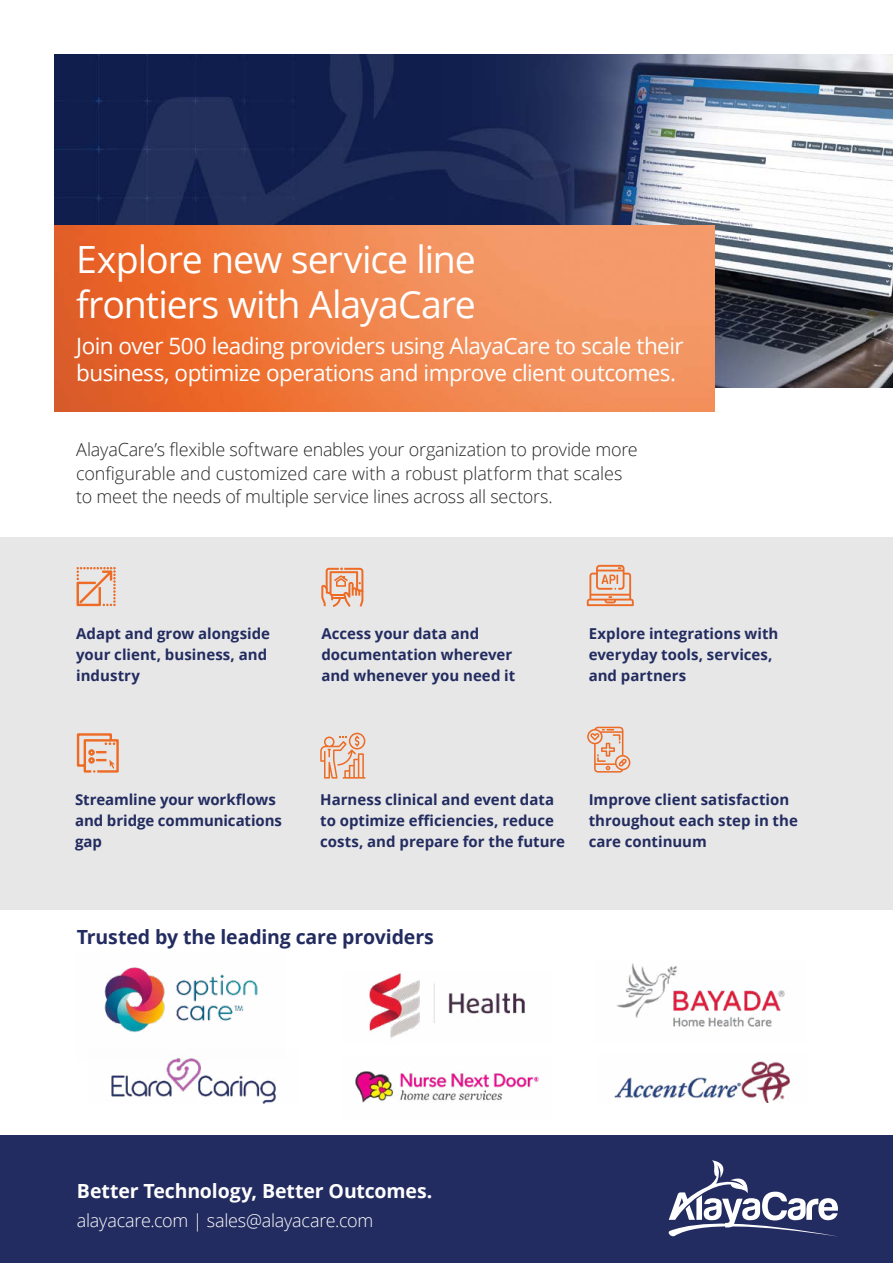
<style>
.page{position:relative;width:893px;height:1263px;background:#fff}
.page>*{position:absolute;margin:0;border:0;box-sizing:border-box;transform-origin:0 0}
.t1{font:37.5px/45px "Open Sans";letter-spacing:-.025em;color:#fff}
.t2{font:22.5px/27px "Open Sans";letter-spacing:-.025em;color:#fff}
.t3{font:700 19.5px "Open Sans";letter-spacing:-.005em;color:#fff}
.t4{font:700 19.5px "Open Sans";letter-spacing:-.005em;color:#232c60}
.t5{font:300 18px/24px "Open Sans";letter-spacing:-.01em;color:#292829}
.t6{font:300 18px "Open Sans";letter-spacing:-.015em;color:#fff}
.t7{font:700 15px/21px "Open Sans";color:#232c60}
</style>
<div class="page">
<div style="left:0;top:1135px;width:893px;height:128px;background:#232c60"></div>
<svg style="left:668px;top:1160px;width:170px;height:77px"></svg>
<div style="left:0;top:538px;width:893px;height:372px;background:#e7e7e7"></div>
<img style="left:54px;top:54px;width:839px;height:334px">
<img style="left:54px;top:225px;width:661px;height:186px">
<svg style="left:77px;top:567px;width:39px;height:39px"></svg>
<svg style="left:76px;top:733px;width:43px;height:40px"></svg>
<svg style="left:321px;top:567px;width:42px;height:40px"></svg>
<img style="left:614px;top:1061px;width:176px;height:42px">
<img style="left:616px;top:963px;width:169px;height:64px">
<img style="left:111px;top:1061px;width:165px;height:43px">
<img style="left:355px;top:1071px;width:185px;height:32px">
<img style="left:104px;top:967px;width:154px;height:94px">
<img style="left:369px;top:973px;width:157px;height:65px">
<svg style="left:587px;top:565px;width:47px;height:41px"></svg>
<svg style="left:320px;top:733px;width:45px;height:46px"></svg>
<svg style="left:587px;top:727px;width:43px;height:46px"></svg>
<h1 class="t1" style="left:76px;top:236px;width:401px">Explore new service line frontiers with AlayaCare</h1>
<h2 class="t2" style="left:76px;top:331px;width:609px">Join over 500 leading providers using AlayaCare to scale their business, optimize operations and improve client outcomes.</h2>
<p class="t5" style="left:76px;top:436px;width:563px">AlayaCare’s flexible software enables your organization to provide more configurable and customized care with a robust platform that scales to meet the needs of multiple service lines across all sectors.</p>
<p class="t7" style="left:76px;top:622px;width:195px">Adapt and grow alongside your client, business, and industry</p>
<p class="t7" style="left:321px;top:622px;width:195px">Access your data and documentation wherever and whenever you need it</p>
<p class="t7" style="left:589px;top:622px;width:191px">Explore integrations with everyday tools, services, and partners</p>
<p class="t7" style="left:75px;top:788px;width:208px">Streamline your workflows and bridge communications gap</p>
<p class="t7" style="left:320px;top:788px;width:246px">Harness clinical and event data to optimize efficiencies, reduce costs, and prepare for the future</p>
<p class="t7" style="left:589px;top:788px;width:211px">Improve client satisfaction throughout each step in the care continuum</p>
<h3 class="t4" style="left:77px;top:924px;width:358px">Trusted by the leading care providers</h3>
<h3 class="t3" style="left:77px;top:1177px;width:357px">Better Technology, Better Outcomes.</h3>
<p class="t6" style="left:77px;top:1208px;width:298px">alayacare.com | sales@alayacare.com</p>
</div>
